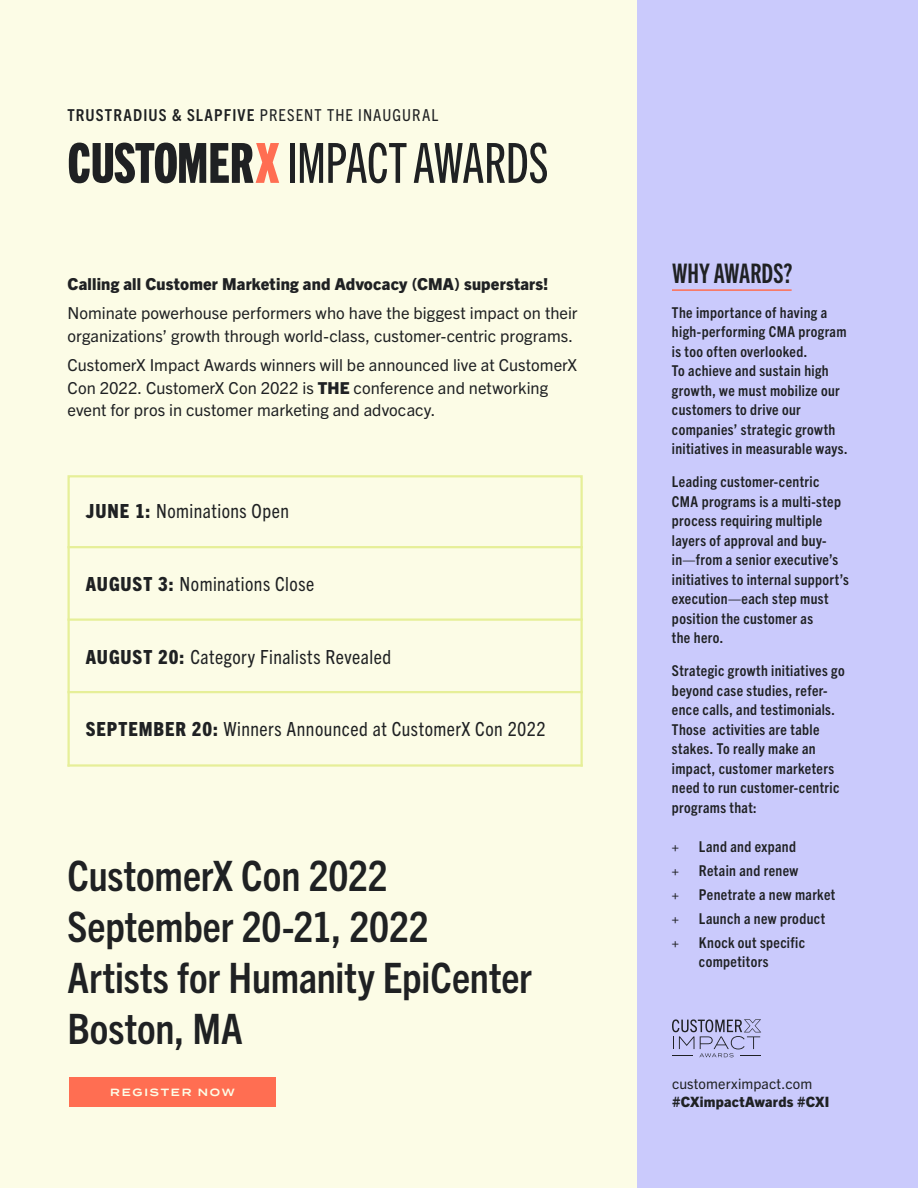
<style>
.page{position:relative;width:918px;height:1188px;background:#fff}
.page>*{position:absolute;margin:0;border:0;box-sizing:border-box;transform-origin:0 0}
.t1{font:55.5px "Trade Gothic Next LT Pro Cm";letter-spacing:-.01em;color:#1f2123}
.t2{font:700 condensed 42px/51px "Trade Gothic Next LT Pro";letter-spacing:-.005em;color:#1f2123}
.t3{font:27px "Trade Gothic Next LT Pro Bd Cm";letter-spacing:.005em;color:#1f2123}
.t4{font:condensed 19.5px "Trade Gothic Next LT Pro";letter-spacing:.025em;color:#1f2123}
.t5{font:16.5px/22.5px "Trade Gothic Next LT Pro";color:#1f2123}
.t6{font:800 16.5px "Trade Gothic Next LT Pro";letter-spacing:.01em;color:#1f2123}
.t7{font:700 condensed 16.5px "Trade Gothic Next LT Pro";letter-spacing:.07em;color:#1f2123}
.t8{font:700 condensed 15px/19.5px "Trade Gothic Next LT Pro";letter-spacing:.025em;color:#1f2123}
.t9{font:14.25px "Trade Gothic Next LT Pro";letter-spacing:.01em;color:#1f2123}
.t10{font:800 14.25px "Trade Gothic Next LT Pro";letter-spacing:.015em;color:#1f2123}
.t11{font:600 10.5px "Termina";letter-spacing:.17em;color:#fcfce6}
.s1{font-weight:400}
.s2{font-family:"Trade Gothic Next LT Pro Hv Cm"}
.s3{font-family:"Trade Gothic Next LT Pro Hv Cm";color:#ff6e52}
.s4{font-weight:800}
</style>
<div class="page">
<div style="left:0;top:0;width:692px;height:1188px;background:#fcfce6"></div>
<div style="left:638px;top:0;width:280px;height:1188px;background:#cacafc"></div>
<svg style="left:672px;top:1019px;width:89px;height:38px"></svg>
<div style="left:69px;top:1078px;width:207px;height:29px;background:#ff6e52"></div>
<hr style="left:68px;top:546px;width:515px;height:2px;background:#e6ef98">
<div style="left:68px;top:475px;width:515px;height:293px;border:2px solid #e6ef98"></div>
<hr style="left:68px;top:618px;width:515px;height:3px;background:#e6ef98">
<hr style="left:68px;top:691px;width:515px;height:2px;background:#e6ef98">
<hr style="left:68px;top:764px;width:515px;height:3px;background:#e6ef98">
<hr style="left:672px;top:289px;width:120px;height:2px;background:#ff6e52">
<p class="t7" style="left:68px;top:103px;width:372px">TRUSTRADIUS &amp; SLAPFIVE <span class="s1">PRESENT THE INAUGURAL</span></p>
<h1 class="t1" style="left:68px;top:126px;width:482px"><span class="s2">CUSTOMER</span><span class="s3">X</span> IMPACT AWARDS</h1>
<p class="t6" style="left:68px;top:273px;width:482px">Calling all Customer Marketing and Advocacy (CMA) superstars!</p>
<p class="t5" style="left:68px;top:301px;width:512px">Nominate powerhouse performers who have the biggest impact on their organizations’ growth through world-class, customer-centric programs.</p>
<p class="t5" style="left:68px;top:353px;width:511px">CustomerX Impact Awards winners will be announced live at CustomerX<br>Con 2022. CustomerX Con 2022 is <span class="s4">THE</span> conference and networking event for pros in customer marketing and advocacy.</p>
<h3 class="t4" style="left:86px;top:498px;width:205px"><span class="s4">JUNE 1:</span> Nominations Open</h3>
<h3 class="t4" style="left:86px;top:571px;width:230px"><span class="s4">AUGUST 3:</span> Nominations Close</h3>
<h3 class="t4" style="left:86px;top:643px;width:307px"><span class="s4">AUGUST 20:</span> Category Finalists Revealed</h3>
<h3 class="t4" style="left:86px;top:716px;width:461px"><span class="s4">SEPTEMBER 20:</span> Winners Announced at CustomerX Con 2022</h3>
<h2 class="t2" style="left:68px;top:848px;width:466px">CustomerX Con 2022<br>September 20-21, 2022<br>Artists for Humanity EpiCenter<br>Boston, MA</h2>
<p class="t11" style="left:110px;top:1085px;width:126px">REGISTER NOW</p>
<h3 class="t3" style="left:672px;top:255px;width:122px">WHY AWARDS?</h3>
<p class="t8" style="left:672px;top:302px;width:177px">The importance of having a high-performing CMA program is too often overlooked.<br>To achieve and sustain high growth, we must mobilize our customers to drive our companies’ strategic growth initiatives in measurable ways.</p>
<p class="t8" style="left:672px;top:471px;width:178px">Leading customer-centric<br>CMA programs is a multi-step process requiring multiple layers of approval and buy&shy;in—from a senior executive’s initiatives to internal support’s execution—each step must position the customer as<br>the hero.</p>
<p class="t8" style="left:672px;top:660px;width:174px">Strategic growth initiatives go beyond case studies, refer&shy;ence calls, and testimonials.<br>Those activities are table stakes. To really make an impact, customer marketers need to run customer-centric programs that:</p>
<p class="t8" style="left:672px;top:836px;width:9px">+</p>
<p class="t8" style="left:699px;top:836px;width:99px">Land and expand</p>
<p class="t8" style="left:672px;top:860px;width:9px">+</p>
<p class="t8" style="left:699px;top:860px;width:101px">Retain and renew</p>
<p class="t8" style="left:672px;top:884px;width:9px">+</p>
<p class="t8" style="left:699px;top:884px;width:138px">Penetrate a new market</p>
<p class="t8" style="left:672px;top:908px;width:9px">+</p>
<p class="t8" style="left:699px;top:908px;width:128px">Launch a new product</p>
<p class="t8" style="left:672px;top:932px;width:9px">+</p>
<p class="t8" style="left:699px;top:932px;width:108px">Knock out specific competitors</p>
<p class="t9" style="left:672px;top:1074px;width:142px">customerximpact.com</p>
<p class="t10" style="left:672px;top:1092px;width:159px">#CXimpactAwards #CXI</p>
</div>
